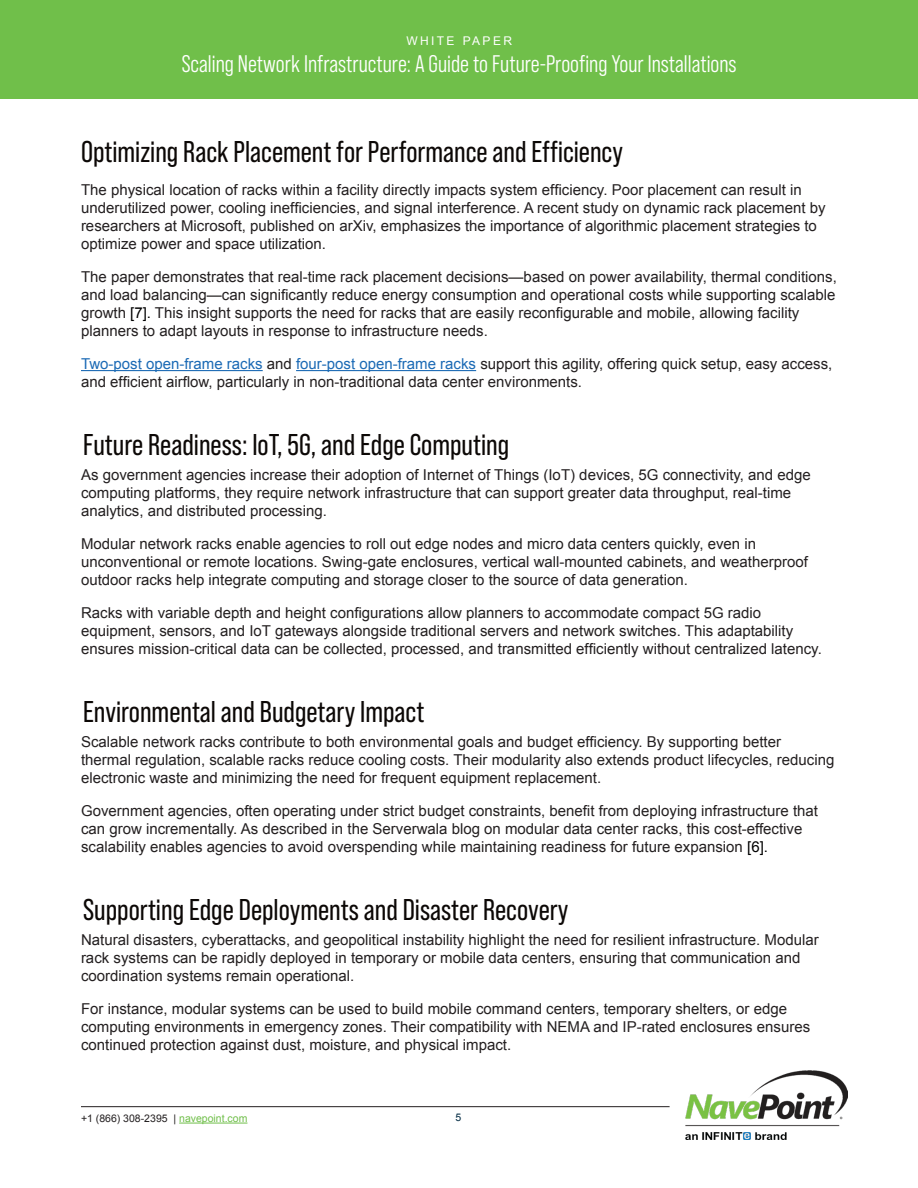
<style>
.page{position:relative;width:918px;height:1188px;background:#fff}
.page>*{position:absolute;margin:0;border:0;box-sizing:border-box;transform-origin:0 0}
.Paragraph_Style_3{font:30px "Bebas Neue Pro";color:#0c0806}
.t1{font:24px "Bebas Neue Pro Middle";color:#fff}
.t2{font:15px/18px "Arial";color:#231f20}
.t3{font:12px "Arial";letter-spacing:.2em;color:#fff}
.t4{font:10.5px "Arial";color:#231f20}
.t5{font:10.5px "Arial";color:#002a42}
.s1{color:#000}
.s2{color:#1b6ab5}
.s3{color:#70bf4a}
</style>
<div class="page">
<div style="left:0;top:0;width:918px;height:99px;background:#70bf4a"></div>
<hr style="left:81px;top:1106px;width:589px;height:1px;background:#231f20">
<hr style="left:179px;top:1123px;width:68px;height:1px;background:#70bf4a">
<img style="left:686px;top:1070px;width:162px;height:69px">
<hr style="left:81px;top:370px;width:182px;height:1px;background:#1b6ab5">
<hr style="left:296px;top:370px;width:180px;height:1px;background:#1b6ab5">
<p class="t3" style="left:406px;top:33px;width:107px">WHITE PAPER</p>
<h2 class="t1" style="left:182px;top:50px;width:556px">Scaling Network Infrastructure: A Guide to Future-Proofing Your Installations</h2>
<p class="Paragraph_Style_3" style="left:81px;top:135px;width:544px">Optimizing Rack Placement for Performance and Efficiency</p>
<p class="t2" style="left:81px;top:181px;width:746px">The physical location of racks within a facility directly impacts system efficiency. Poor placement can result in underutilized power, cooling inefficiencies, and signal interference. A recent study on dynamic rack placement by researchers at Microsoft, published on arXiv, emphasizes the importance of algorithmic placement strategies to optimize power and space utilization.</p>
<p class="t2" style="left:81px;top:268px;width:757px">The paper demonstrates that real-time rack placement decisions—based on power availability, thermal conditions, and load balancing—can significantly reduce energy consumption and operational costs while supporting scalable growth <span class="s1">[7].</span> This insight supports the need for racks that are easily reconfigurable and mobile, allowing facility planners to adapt layouts in response to infrastructure needs.</p>
<p class="t2" style="left:81px;top:355px;width:753px"><span class="s2">Two-post open-frame racks</span> and <span class="s2">four-post open-frame racks</span> support this agility, offering quick setup, easy access, and efficient airflow, particularly in non-traditional data center environments.</p>
<p class="Paragraph_Style_3" style="left:83px;top:427px;width:428px">Future Readiness: IoT, 5G, and Edge Computing</p>
<p class="t2" style="left:81px;top:466px;width:731px">As government agencies increase their adoption of Internet of Things (IoT) devices, 5G connectivity, and edge computing platforms, they require network infrastructure that can support greater data throughput, real-time analytics, and distributed processing.</p>
<p class="t2" style="left:81px;top:535px;width:728px">Modular network racks enable agencies to roll out edge nodes and micro data centers quickly, even in unconventional or remote locations. Swing-gate enclosures, vertical wall-mounted cabinets, and weatherproof outdoor racks help integrate computing and storage closer to the source of data generation.</p>
<p class="t2" style="left:81px;top:604px;width:742px">Racks with variable depth and height configurations allow planners to accommodate compact 5G radio equipment, sensors, and IoT gateways alongside traditional servers and network switches. This adaptability ensures mission-critical data can be collected, processed, and transmitted efficiently without centralized latency.</p>
<p class="Paragraph_Style_3" style="left:83px;top:694px;width:343px">Environmental and Budgetary Impact</p>
<p class="t2" style="left:81px;top:733px;width:755px">Scalable network racks contribute to both environmental goals and budget efficiency. By supporting better thermal regulation, scalable racks reduce cooling costs. Their modularity also extends product lifecycles, reducing electronic waste and minimizing the need for frequent equipment replacement.</p>
<p class="t2" style="left:81px;top:802px;width:739px">Government agencies, often operating under strict budget constraints, benefit from deploying infrastructure that can grow incrementally. As described in the Serverwala blog on modular data center racks, this cost-effective scalability enables agencies to avoid overspending while maintaining readiness for future expansion <span class="s1">[6].</span></p>
<p class="Paragraph_Style_3" style="left:83px;top:892px;width:487px">Supporting Edge Deployments and Disaster Recovery</p>
<p class="t2" style="left:81px;top:931px;width:739px">Natural disasters, cyberattacks, and geopolitical instability highlight the need for resilient infrastructure. Modular rack systems can be rapidly deployed in temporary or mobile data centers, ensuring that communication and coordination systems remain operational.</p>
<p class="t2" style="left:81px;top:1000px;width:731px">For instance, modular systems can be used to build mobile command centers, temporary shelters, or edge computing environments in emergency zones. Their compatibility with NEMA and IP-rated enclosures ensures continued protection against dust, moisture, and physical impact.</p>
<p class="t4" style="left:81px;top:1111px;width:168px">+1 (866) 308-2395 | <span class="s3">navepoint.com</span></p>
<p class="t5" style="left:455px;top:1110px;width:7px">5</p>
</div>
